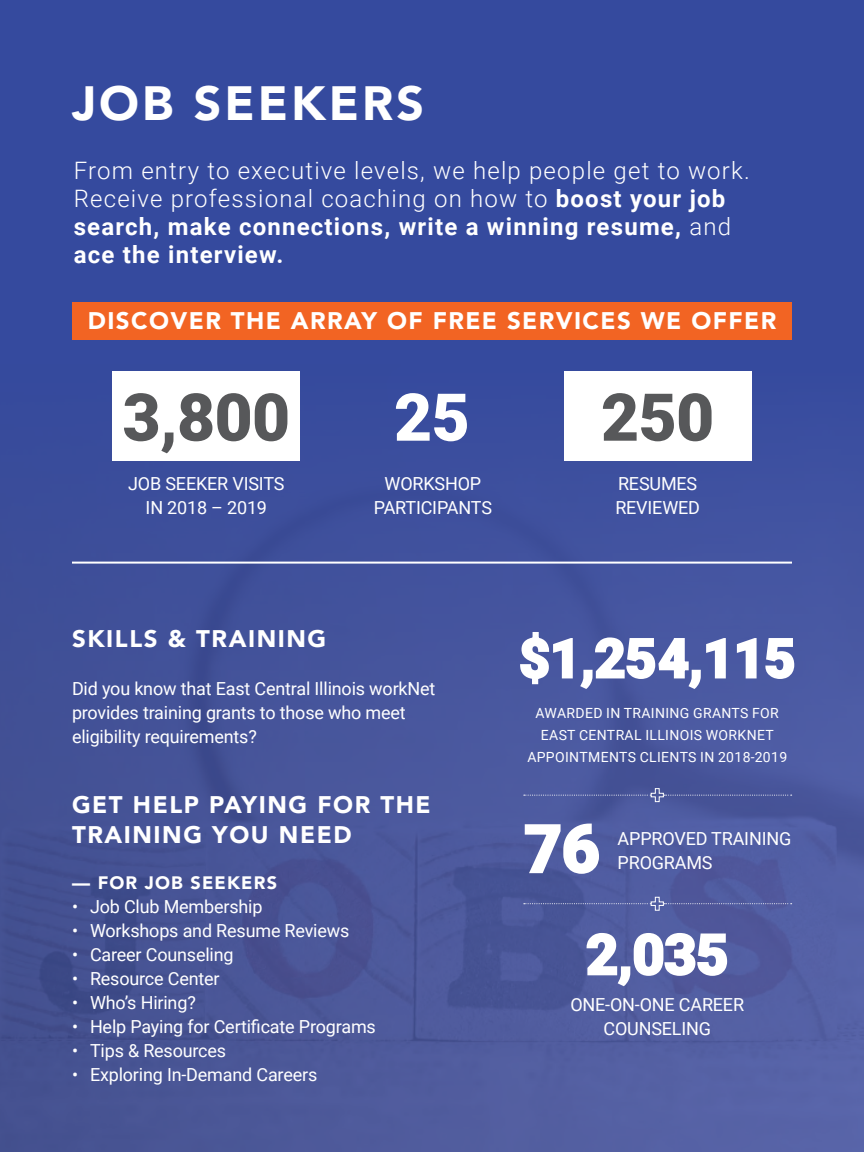
<style>
.page{position:relative;width:864px;height:1152px;background:#354a9e}
.page>*{position:absolute;margin:0;border:0;box-sizing:border-box;transform-origin:0 0}
.t1{font:900 66px "Roboto";letter-spacing:-.01em;color:#57585a}
.t2{font:900 66px "Roboto";color:#fff}
.t3{font:900 56px "Roboto";color:#fff}
.t4{font:900 54px "Roboto";letter-spacing:-.01em;color:#fff}
.t5{font:900 48px "Avenir";letter-spacing:.065em;color:#fff}
.t6{font:300 24px/28px "Roboto";letter-spacing:.05em;color:#fff}
.t7{font:900 24px/30px "Avenir";letter-spacing:.065em;color:#fff}
.t8{font:18px/24px "Roboto";letter-spacing:-.01em;color:#fff;text-align:center}
.t9{font:900 18px "Avenir";letter-spacing:.065em;color:#fff}
.t10{font:14px/22px "Roboto";letter-spacing:.025em;color:#fff;text-align:center}
.s1{font-weight:700}
</style>
<div class="page">
<img style="left:0;top:371px;width:864px;height:781px">
<div style="left:72px;top:302px;width:720px;height:37px;background:#f26423"></div>
<div style="left:112px;top:372px;width:188px;height:89px;background:#fff"></div>
<div style="left:564px;top:372px;width:188px;height:89px;background:#fff"></div>
<svg style="left:519px;top:631px;width:208px;height:59px;background:#6673af"></svg>
<svg style="left:736px;top:637px;width:22px;height:42px"></svg>
<svg style="left:764px;top:637px;width:31px;height:43px"></svg>
<svg style="left:524px;top:823px;width:76px;height:52px;background:#6f79b1"></svg>
<svg style="left:585px;top:932px;width:143px;height:55px;background:#737cb2"></svg>
<hr style="left:72px;top:562px;width:720px;height:2px;background:#fff">
<svg style="left:524px;top:788px;width:268px;height:15px"></svg>
<svg style="left:524px;top:896px;width:268px;height:15px;background:#545fa0"></svg>
<h3 class="t5" style="left:72px;top:62px;width:354px">JOB SEEKERS</h3>
<h3 class="t6" style="left:74px;top:156px;width:678px">From entry to executive levels, we help people get to work.<br>Receive professional coaching on how to <span class="s1">boost your job search, make connections, write a winning resume,</span> and <span class="s1">ace the interview.</span></h3>
<h3 class="t7" style="left:88px;top:305px;width:690px">DISCOVER THE ARRAY OF FREE SERVICES WE OFFER</h3>
<h1 class="t1" style="left:122px;top:371px;width:169px">3,800</h1>
<h1 class="t2" style="left:394px;top:371px;width:77px">25</h1>
<h1 class="t1" style="left:601px;top:371px;width:115px">250</h1>
<p class="t8" style="left:128px;top:471px;width:158px">JOB SEEKER VISITS<br>IN 2018 – 2019</p>
<p class="t8" style="left:374px;top:471px;width:120px">WORKSHOP<br>PARTICIPANTS</p>
<p class="t8" style="left:615px;top:471px;width:86px;text-align:left">RESUMES<br>REVIEWED</p>
<h3 class="t7" style="left:72px;top:623px;width:256px">SKILLS &amp; TRAINING</h3>
<p class="t8" style="left:72px;top:676px;width:365px;text-align:left">Did you know that East Central Illinois workNet provides training grants to those who meet eligibility requirements?</p>
<h3 class="t7" style="left:72px;top:789px;width:360px">GET HELP PAYING FOR THE<br>TRAINING YOU NEED</h3>
<p class="t9" style="left:72px;top:867px;width:207px">— FOR JOB SEEKERS</p>
<p class="t8" style="left:72px;top:894px;width:192px">• Job Club Membership</p>
<p class="t8" style="left:72px;top:918px;width:279px">• Workshops and Resume Reviews</p>
<p class="t8" style="left:72px;top:942px;width:163px">• Career Counseling</p>
<p class="t8" style="left:72px;top:966px;width:149px">• Resource Center</p>
<p class="t8" style="left:72px;top:990px;width:125px">• Who’s Hiring?</p>
<p class="t8" style="left:72px;top:1014px;width:305px">• Help Paying for Certificate Programs</p>
<p class="t8" style="left:72px;top:1038px;width:156px">• Tips &amp; Resources</p>
<p class="t8" style="left:72px;top:1062px;width:247px">• Exploring In-Demand Careers</p>
<h3 class="t4" style="left:519px;top:620px;width:278px">$1,254,115</h3>
<p class="t10" style="left:527px;top:702px;width:261px">AWARDED IN TRAINING GRANTS FOR<br>EAST CENTRAL ILLINOIS WORKNET<br>APPOINTMENTS CLIENTS IN 2018-2019</p>
<h1 class="t2" style="left:524px;top:802px;width:77px">76</h1>
<p class="t8" style="left:618px;top:826px;width:175px">APPROVED TRAINING</p>
<p class="t8" style="left:618px;top:850px;width:97px">PROGRAMS</p>
<h2 class="t3" style="left:586px;top:915px;width:144px">2,035</h2>
<p class="t8" style="left:570px;top:992px;width:175px">ONE-ON-ONE CAREER<br>COUNSELING</p>
</div>
